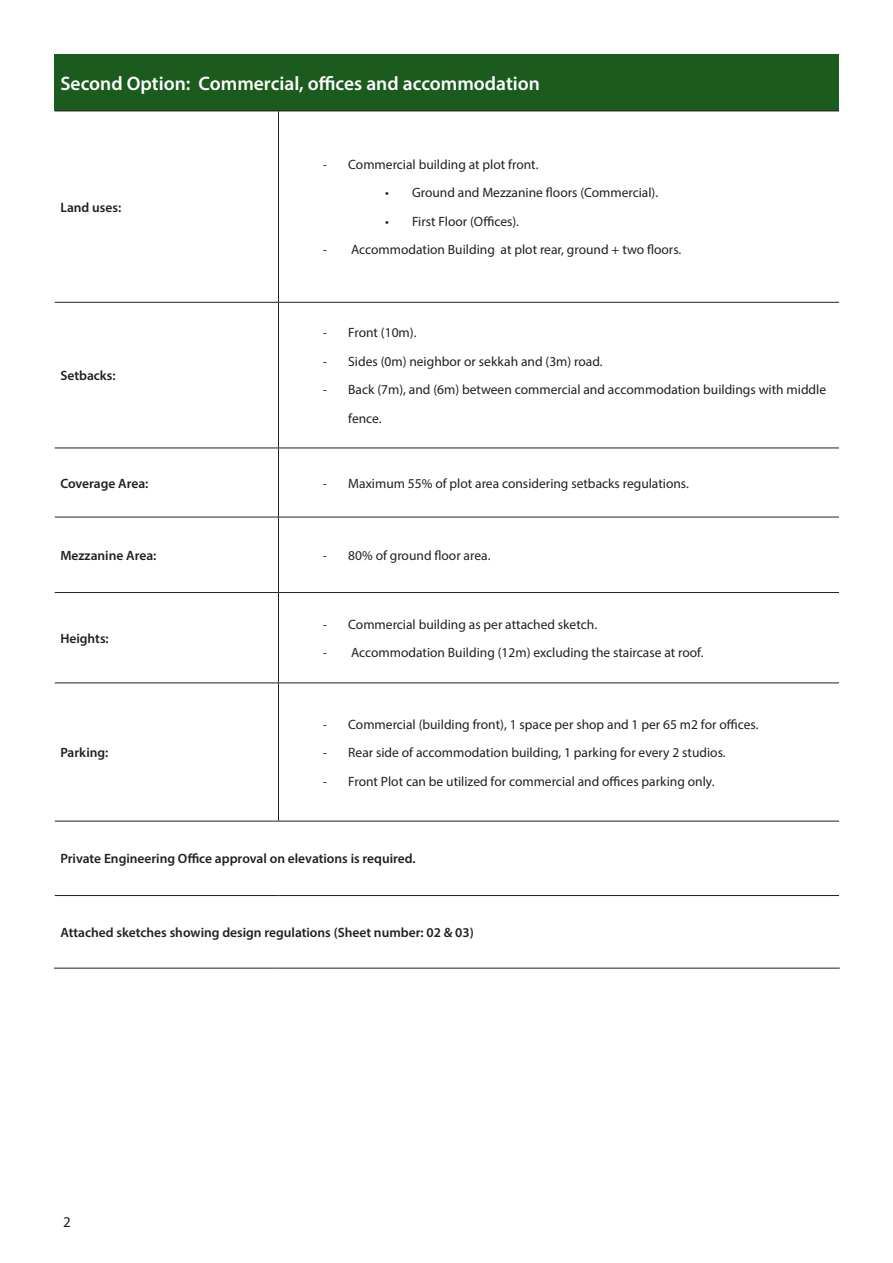
<style>
.page{position:relative;width:893px;height:1263px;background:#fff}
.page>*{position:absolute;margin:0;border:0;box-sizing:border-box;transform-origin:0 0}
.t1{font:600 19.5px "Myriad Pro";color:#fff}
.t2{font:15px "Myriad Pro";color:#231f20}
.t3{font:13.5px/28.5px "Myriad Pro";color:#231f20}
.t4{font:600 13.5px "Myriad Pro";color:#231f20}
.s1{font-family:"Calibri"}
</style>
<div class="page">
<div style="left:54px;top:54px;width:785px;height:57px;background:#1c5b1e"></div>
<hr style="left:55px;top:111px;width:223px;height:1px;background:#231f20">
<hr style="left:278px;top:111px;width:1px;height:191px;background:#231f20">
<hr style="left:283px;top:111px;width:556px;height:1px;background:#231f20">
<hr style="left:55px;top:302px;width:223px;height:1px;background:#231f20">
<hr style="left:278px;top:303px;width:1px;height:145px;background:#231f20">
<hr style="left:283px;top:302px;width:556px;height:1px;background:#231f20">
<hr style="left:55px;top:448px;width:223px;height:1px;background:#231f20">
<hr style="left:278px;top:448px;width:1px;height:69px;background:#231f20">
<hr style="left:283px;top:448px;width:556px;height:1px;background:#231f20">
<hr style="left:55px;top:517px;width:223px;height:1px;background:#231f20">
<hr style="left:278px;top:517px;width:1px;height:75px;background:#231f20">
<hr style="left:283px;top:517px;width:556px;height:1px;background:#231f20">
<hr style="left:55px;top:592px;width:223px;height:1px;background:#231f20">
<hr style="left:278px;top:593px;width:1px;height:89px;background:#231f20">
<hr style="left:283px;top:592px;width:556px;height:1px;background:#231f20">
<hr style="left:55px;top:682px;width:223px;height:1px;background:#231f20">
<hr style="left:278px;top:683px;width:1px;height:138px;background:#231f20">
<hr style="left:283px;top:682px;width:556px;height:1px;background:#231f20">
<hr style="left:55px;top:821px;width:223px;height:1px;background:#231f20">
<hr style="left:283px;top:821px;width:556px;height:1px;background:#231f20">
<hr style="left:55px;top:895px;width:223px;height:1px;background:#231f20">
<hr style="left:283px;top:895px;width:556px;height:1px;background:#231f20">
<hr style="left:54px;top:968px;width:224px;height:1px;background:#231f20">
<hr style="left:283px;top:968px;width:557px;height:1px;background:#231f20">
<p class="t1" style="left:60px;top:71px;width:481px">Second Option: Commercial, offices and accommodation</p>
<p class="t4" style="left:60px;top:199px;width:62px">Land uses:</p>
<p class="t4" style="left:60px;top:367px;width:57px">Setbacks:</p>
<p class="t3" style="left:323px;top:150px;width:217px"><span class="s1">-</span> Commercial building at plot front.</p>
<p class="t3" style="left:385px;top:178px;width:275px">• Ground and Mezzanine floors (Commercial).</p>
<p class="t3" style="left:385px;top:207px;width:135px">• First Floor (Offices).</p>
<p class="t3" style="left:323px;top:235px;width:360px"><span class="s1">-</span> Accommodation Building at plot rear, ground + two floors.</p>
<p class="t3" style="left:323px;top:318px;width:95px"><span class="s1">-</span> Front (10m).</p>
<p class="t3" style="left:323px;top:347px;width:281px"><span class="s1">-</span> Sides (0m) neighbor or sekkah and (3m) road.</p>
<p class="t3" style="left:348px;top:375px;width:479px;text-indent:-25px"><span class="s1">-</span> Back (7m), and (6m) between commercial and accommodation buildings with middle fence.</p>
<p class="t4" style="left:60px;top:474px;width:90px">Coverage Area:</p>
<p class="t3" style="left:323px;top:469px;width:368px"><span class="s1">-</span> Maximum 55% of plot area considering setbacks regulations.</p>
<p class="t4" style="left:60px;top:547px;width:98px">Mezzanine Area:</p>
<p class="t3" style="left:323px;top:541px;width:169px"><span class="s1">-</span> 80% of ground floor area.</p>
<p class="t4" style="left:60px;top:630px;width:50px">Heights:</p>
<p class="t4" style="left:60px;top:744px;width:50px">Parking:</p>
<p class="t3" style="left:323px;top:609px;width:276px"><span class="s1">-</span> Commercial building as per attached sketch.</p>
<p class="t3" style="left:323px;top:638px;width:382px"><span class="s1">-</span> Accommodation Building (12m) excluding the staircase at roof.</p>
<p class="t3" style="left:323px;top:709px;width:437px"><span class="s1">-</span> Commercial (building front), 1 space per shop and 1 per 65 m2 for offices.</p>
<p class="t3" style="left:323px;top:738px;width:404px"><span class="s1">-</span> Rear side of accommodation building, 1 parking for every 2 studios.</p>
<p class="t3" style="left:323px;top:766px;width:393px"><span class="s1">-</span> Front Plot can be utilized for commercial and offices parking only.</p>
<p class="t4" style="left:60px;top:850px;width:357px">Private Engineering Office approval on elevations is required.</p>
<p class="t4" style="left:60px;top:924px;width:415px">Attached sketches showing design regulations (Sheet number: 02 &amp; 03)</p>
<p class="t2" style="left:63px;top:1213px;width:9px">2</p>
</div>
